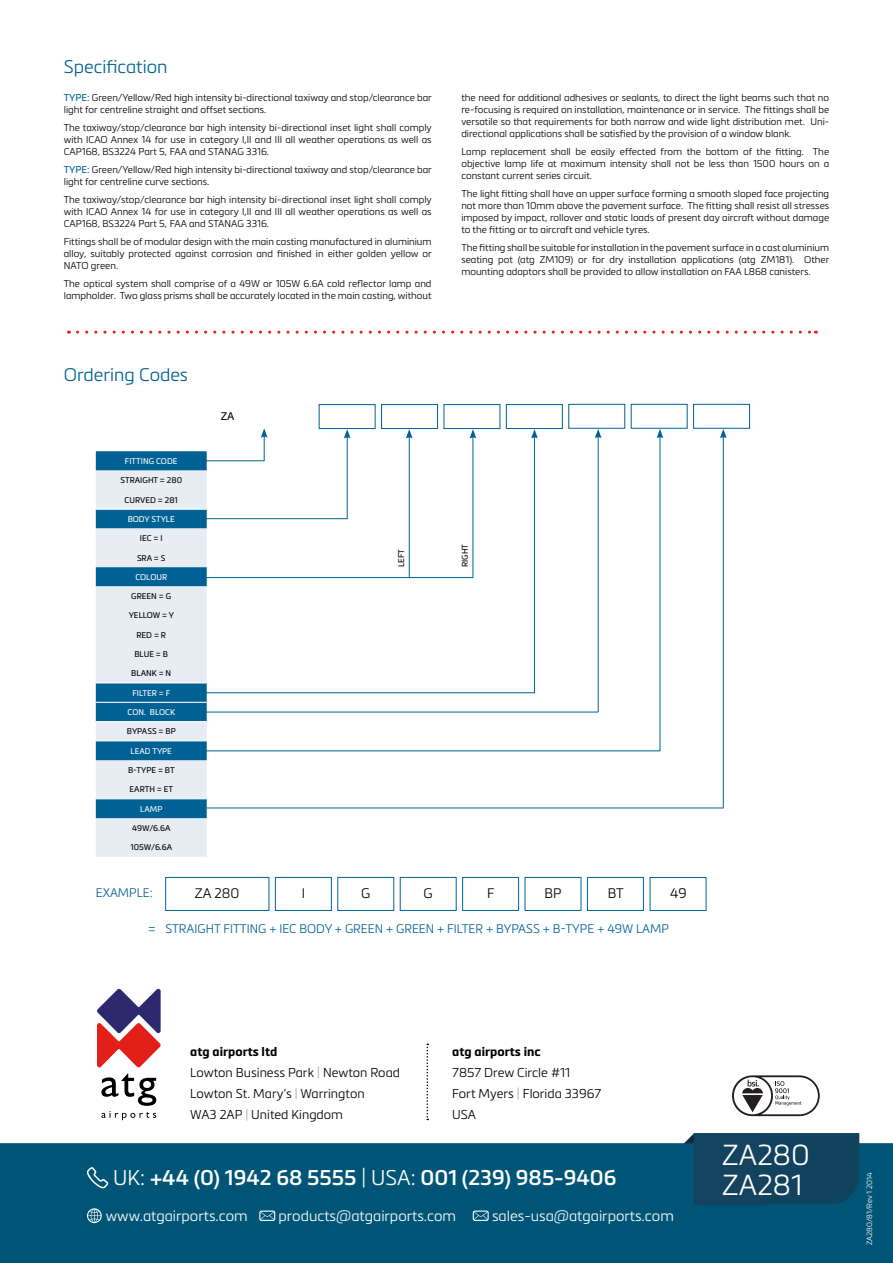
<style>
.page{position:relative;width:893px;height:1263px;background:#fff}
.page>*{position:absolute;margin:0;border:0;box-sizing:border-box;transform-origin:0 0}
.t1{font:300 28.5px "Metronic Pro";color:#fff}
.t2{font:600 21px "Metronic Pro";color:#fff}
.t3{font:300 18px "Metronic Pro";color:#006294}
.t4{font:300 14.55px "Metronic Pro";color:#fff}
.t5{font:300 13.65px "Metronic Pro";color:#000}
.t6{font:300 12.75px "Metronic Pro";color:#000}
.t7{font:700 12.75px "Metronic Pro";color:#000}
.t8{font:300 12.3px "Metronic Pro";color:#006294}
.t9{font:10.95px "Metronic Pro";color:#000}
.t10{font:300 9.75px/12px "Metronic Pro";color:#000;text-align:justify}
.t11{font:8.1px "Metronic Pro";color:#000}
.t12{font:8.1px "Metronic Pro";color:#fff}
.t13{font:300 7.5px "Metronic Pro";color:#fff}
.s1{font-weight:400;color:#006294}
.s2{color:#9b9a9a}
.s3{font-weight:300}
</style>
<div class="page">
<img style="left:0;top:1120px;width:893px;height:143px">
<svg style="left:426px;top:1044px;width:2px;height:76px"></svg>
<svg style="left:97px;top:989px;width:64px;height:78px"></svg>
<svg style="left:101px;top:1073px;width:55px;height:47px"></svg>
<svg style="left:87px;top:1208px;width:15px;height:15px"></svg>
<svg style="left:259px;top:1210px;width:16px;height:11px"></svg>
<svg style="left:473px;top:1210px;width:16px;height:11px"></svg>
<svg style="left:87px;top:1167px;width:21px;height:21px"></svg>
<svg style="left:732px;top:1075px;width:88px;height:41px"></svg>
<svg style="left:77px;top:331px;width:739px;height:3px"></svg>
<div style="left:568px;top:404px;width:57px;height:25px;border:1px solid #006294"></div>
<div style="left:631px;top:404px;width:56px;height:25px;border:1px solid #006294"></div>
<div style="left:693px;top:404px;width:57px;height:25px;border:1px solid #006294"></div>
<hr style="left:598px;top:436px;width:1px;height:276px;background:#006294">
<svg style="left:595px;top:429px;width:7px;height:9px"></svg>
<hr style="left:660px;top:436px;width:1px;height:315px;background:#006294">
<svg style="left:657px;top:429px;width:6px;height:9px"></svg>
<hr style="left:723px;top:436px;width:1px;height:372px;background:#006294">
<svg style="left:720px;top:429px;width:7px;height:9px"></svg>
<svg style="left:96px;top:451px;width:111px;height:406px;background:#9dc0d5"></svg>
<hr style="left:96px;top:509px;width:111px;height:1px;background:#fff">
<hr style="left:96px;top:683px;width:111px;height:1px;background:#fff">
<hr style="left:96px;top:721px;width:111px;height:1px;background:#fff">
<hr style="left:96px;top:798px;width:111px;height:1px;background:#fff">
<hr style="left:96px;top:741px;width:111px;height:1px;background:#fff">
<hr style="left:96px;top:702px;width:111px;height:1px;background:#fff">
<div style="left:319px;top:404px;width:56px;height:25px;border:1px solid #006294"></div>
<div style="left:381px;top:404px;width:57px;height:25px;border:1px solid #006294"></div>
<div style="left:444px;top:404px;width:56px;height:25px;border:1px solid #006294"></div>
<div style="left:506px;top:404px;width:57px;height:25px;border:1px solid #006294"></div>
<hr style="left:206px;top:460px;width:58px;height:1px;background:#006294">
<svg style="left:261px;top:428px;width:7px;height:33px"></svg>
<hr style="left:206px;top:518px;width:142px;height:1px;background:#006294">
<hr style="left:347px;top:436px;width:1px;height:83px;background:#006294">
<svg style="left:344px;top:429px;width:7px;height:9px"></svg>
<hr style="left:206px;top:577px;width:267px;height:1px;background:#006294">
<hr style="left:409px;top:436px;width:1px;height:141px;background:#006294">
<svg style="left:406px;top:429px;width:7px;height:9px"></svg>
<hr style="left:473px;top:436px;width:1px;height:142px;background:#006294">
<svg style="left:470px;top:429px;width:6px;height:9px"></svg>
<hr style="left:534px;top:436px;width:1px;height:257px;background:#006294">
<svg style="left:531px;top:429px;width:7px;height:9px"></svg>
<hr style="left:206px;top:692px;width:329px;height:1px;background:#006294">
<hr style="left:206px;top:712px;width:392px;height:1px;background:#006294">
<hr style="left:206px;top:750px;width:454px;height:1px;background:#006294">
<hr style="left:207px;top:808px;width:517px;height:1px;background:#006294">
<div style="left:165px;top:877px;width:104px;height:34px;border:1px solid #006294"></div>
<div style="left:275px;top:877px;width:57px;height:34px;border:1px solid #006294"></div>
<div style="left:337px;top:877px;width:57px;height:34px;border:1px solid #006294"></div>
<div style="left:400px;top:877px;width:57px;height:34px;border:1px solid #006294"></div>
<div style="left:462px;top:877px;width:57px;height:34px;border:1px solid #006294"></div>
<div style="left:525px;top:877px;width:56px;height:34px;border:1px solid #006294"></div>
<div style="left:587px;top:877px;width:57px;height:34px;border:1px solid #006294"></div>
<div style="left:650px;top:877px;width:56px;height:34px;border:1px solid #006294"></div>
<p class="t3" style="left:64px;top:55px;width:105px">Specification</p>
<p class="t10" style="left:64px;top:91px;width:370px"><span class="s1">TYPE:</span> Green/Yellow/Red high intensity bi-directional taxiway and stop/clearance bar light for centreline straight and offset sections.</p>
<p class="t10" style="left:64px;top:121px;width:370px">The taxiway/stop/clearance bar high intensity bi-directional inset light shall comply with ICAO Annex 14 for use in category I,II and III all weather operations as well as CAP168, BS3224 Part 5, FAA and STANAG 3316.</p>
<p class="t10" style="left:64px;top:163px;width:370px"><span class="s1">TYPE:</span> Green/Yellow/Red high intensity bi-directional taxiway and stop/clearance bar light for centreline curve sections.</p>
<p class="t10" style="left:64px;top:193px;width:370px">The taxiway/stop/clearance bar high intensity bi-directional inset light shall comply with ICAO Annex 14 for use in category I,II and III all weather operations as well as CAP168, BS3224 Part 5, FAA and STANAG 3316.</p>
<p class="t10" style="left:64px;top:235px;width:370px">Fittings shall be of modular design with the main casting manufactured in aluminium alloy, suitably protected against corrosion and finished in either golden yellow or NATO green.</p>
<p class="t10" style="left:64px;top:277px;width:369px">The optical system shall comprise of a 49W or 105W 6.6A cold reflector lamp and lampholder. Two glass prisms shall be accurately located in the main casting, without</p>
<p class="t3" style="left:64px;top:363px;width:126px">Ordering Codes</p>
<p class="t9" style="left:221px;top:408px;width:15px">ZA</p>
<p class="t10" style="left:461px;top:91px;width:369px">the need for additional adhesives or sealants, to direct the light beams such that no re-focusing is required on installation, maintenance or in service. The fittings shall be versatile so that requirements for both narrow and wide light distribution met. Uni&shy;directional applications shall be satisfied by the provision of a window blank.</p>
<p class="t10" style="left:461px;top:145px;width:369px">Lamp replacement shall be easily effected from the bottom of the fitting. The objective lamp life at maximum intensity shall not be less than 1500 hours on a constant current series circuit.</p>
<p class="t10" style="left:461px;top:187px;width:369px">The light fitting shall have an upper surface forming a smooth sloped face projecting not more than 10mm above the pavement surface. The fitting shall resist all stresses imposed by impact, rollover and static loads of present day aircraft without damage to the fitting or to aircraft and vehicle tyres.</p>
<p class="t10" style="left:461px;top:241px;width:370px">The fitting shall be suitable for installation in the pavement surface in a cast aluminium seating pot (atg ZM109) or for dry installation applications (atg ZM181). Other mounting adaptors shall be provided to allow installation on FAA L868 canisters.</p>
<p class="t12" style="left:125px;top:455px;width:54px">FITTING CODE</p>
<p class="t11" style="left:120px;top:475px;width:63px">STRAIGHT = 280</p>
<p class="t11" style="left:125px;top:494px;width:55px">CURVED = 281</p>
<p class="t12" style="left:128px;top:513px;width:49px">BODY STYLE</p>
<p class="t11" style="left:140px;top:532px;width:24px">IEC = I</p>
<p class="t11" style="left:137px;top:552px;width:30px">SRA = S</p>
<p class="t12" style="left:135px;top:571px;width:33px">COLOUR</p>
<p class="t11" style="left:131px;top:590px;width:42px">GREEN = G</p>
<p class="t11" style="left:129px;top:610px;width:47px">YELLOW = Y</p>
<p class="t11" style="left:136px;top:629px;width:31px">RED = R</p>
<p class="t11" style="left:134px;top:648px;width:35px">BLUE = B</p>
<p class="t11" style="left:131px;top:668px;width:41px">BLANK = N</p>
<p class="t12" style="left:132px;top:687px;width:39px">FILTER = F</p>
<p class="t12" style="left:127px;top:706px;width:49px">CON. BLOCK</p>
<p class="t11" style="left:127px;top:726px;width:50px">BYPASS = BP</p>
<p class="t12" style="left:131px;top:745px;width:43px">LEAD TYPE</p>
<p class="t11" style="left:128px;top:764px;width:48px">B-TYPE = BT</p>
<p class="t11" style="left:129px;top:783px;width:45px">EARTH = ET</p>
<p class="t12" style="left:140px;top:803px;width:24px">LAMP</p>
<p class="t11" style="left:132px;top:822px;width:40px">49W/6.6A</p>
<p class="t11" style="left:130px;top:841px;width:43px">105W/6.6A</p>
<p class="t11" style="left:395px;top:567px;width:20px;rotate:-90deg">LEFT</p>
<p class="t11" style="left:459px;top:567px;width:25px;rotate:-90deg">RIGHT</p>
<p class="t8" style="left:96px;top:884px;width:58px">EXAMPLE:</p>
<p class="t5" style="left:195px;top:884px;width:46px">ZA 280</p>
<p class="t5" style="left:302px;top:884px;width:5px">I</p>
<p class="t5" style="left:361px;top:884px;width:11px">G</p>
<p class="t5" style="left:423px;top:884px;width:11px">G</p>
<p class="t5" style="left:487px;top:884px;width:9px">F</p>
<p class="t5" style="left:545px;top:884px;width:18px">BP</p>
<p class="t5" style="left:608px;top:884px;width:18px">BT</p>
<p class="t5" style="left:670px;top:884px;width:18px">49</p>
<p class="t8" style="left:148px;top:920px;width:9px">=</p>
<p class="t8" style="left:165px;top:920px;width:505px">STRAIGHT FITTING + IEC BODY + GREEN + GREEN + FILTER + BYPASS + B-TYPE + 49W LAMP</p>
<p class="t7" style="left:190px;top:1044px;width:89px">atg airports ltd</p>
<p class="t6" style="left:190px;top:1064px;width:211px">Lowton Business Park <span class="s2">|</span> Newton Road</p>
<p class="t6" style="left:190px;top:1085px;width:176px">Lowton St. Mary’s <span class="s2">|</span> Warrington</p>
<p class="t6" style="left:190px;top:1106px;width:154px">WA3 2AP <span class="s2">|</span> United Kingdom</p>
<p class="t7" style="left:452px;top:1044px;width:90px">atg airports inc</p>
<p class="t6" style="left:452px;top:1064px;width:119px">7857 Drew Circle #11</p>
<p class="t6" style="left:452px;top:1085px;width:150px">Fort Myers <span class="s2">|</span> Florida 33967</p>
<p class="t6" style="left:452px;top:1106px;width:25px">USA</p>
<p class="t2" style="left:113px;top:1165px;width:505px"><span class="s3">UK:</span> +44 (0) 1942 68 5555 <span class="s3">| USA:</span> 001 (239) 985-9406</p>
<p class="t4" style="left:106px;top:1206px;width:143px">www.atgairports.com</p>
<p class="t4" style="left:279px;top:1206px;width:179px">products@atgairports.com</p>
<p class="t4" style="left:492px;top:1206px;width:183px">sales-usa@atgairports.com</p>
<p class="t1" style="left:722px;top:1136px;width:89px">ZA280</p>
<p class="t1" style="left:722px;top:1165px;width:82px">ZA281</p>
<p class="t13" style="left:864px;top:1245px;width:75px;rotate:-90deg">ZA280/81/Rev 1 2014</p>
</div>
